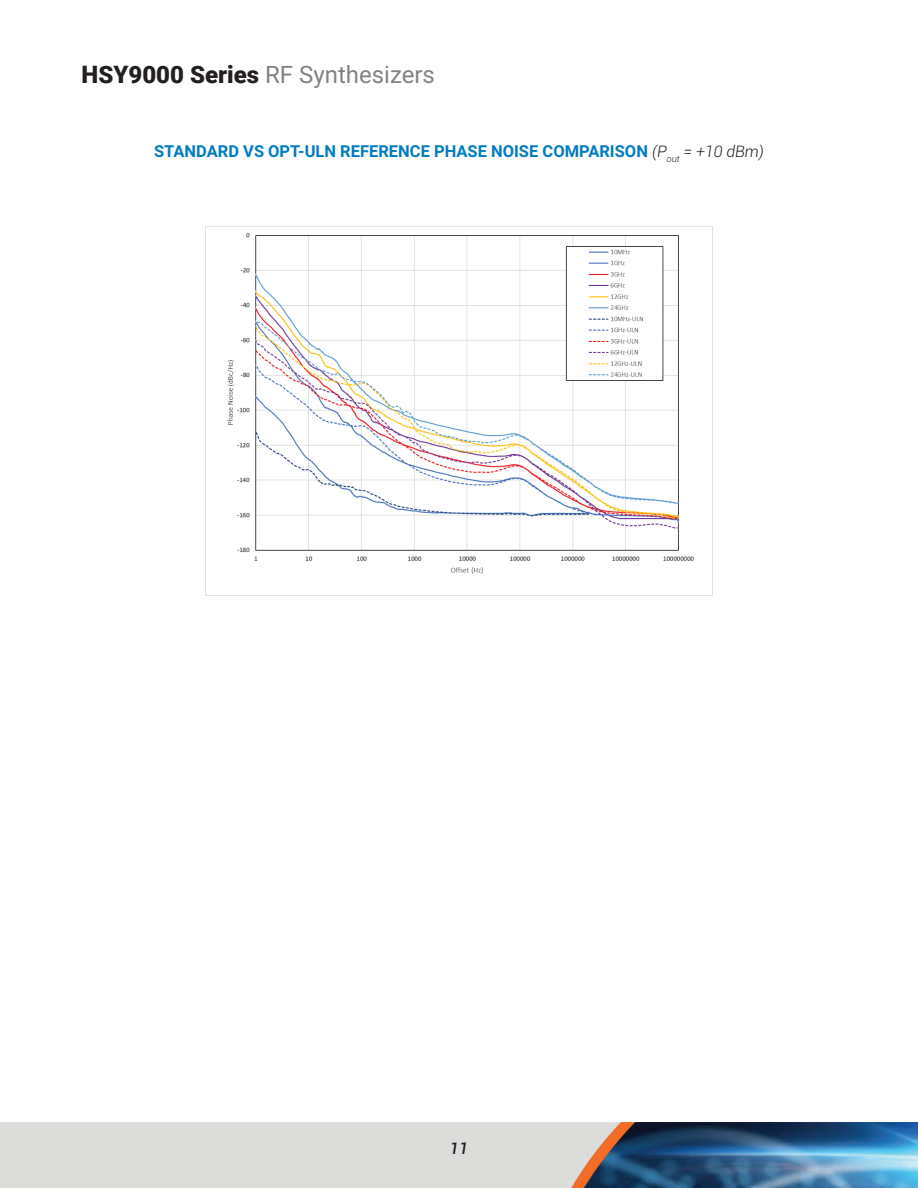
<style>
.page{position:relative;width:918px;height:1188px;background:#fff}
.page>*{position:absolute;margin:0;border:0;box-sizing:border-box;transform-origin:0 0}
.t1{font:24px "Roboto";color:#808285}
.t2{font:700 16.5px "Roboto";color:#007cc2}
.t3{font:italic 500 15.75px "Roboto";color:#231f20}
.s1{font-weight:900;color:#231f20}
.s2{font-weight:300;font-style:italic;font-size:15.75px;color:#231f20}
</style>
<div class="page">
<img style="left:0;top:1123px;width:918px;height:65px">
<img style="left:205px;top:227px;width:508px;height:369px">
<h1 class="t1" style="left:82px;top:57px;width:355px"><span class="s1">HSY9000 Series</span> RF Synthesizers</h1>
<p class="t2" style="left:154px;top:140px;width:611px">STANDARD VS OPT-ULN REFERENCE PHASE NOISE COMPARISON <span class="s2">(P</span><sub>out</sub> <span class="s2">= +10 dBm)</span></p>
<p class="t3" style="left:450px;top:1138px;width:20px">11</p>
</div>
